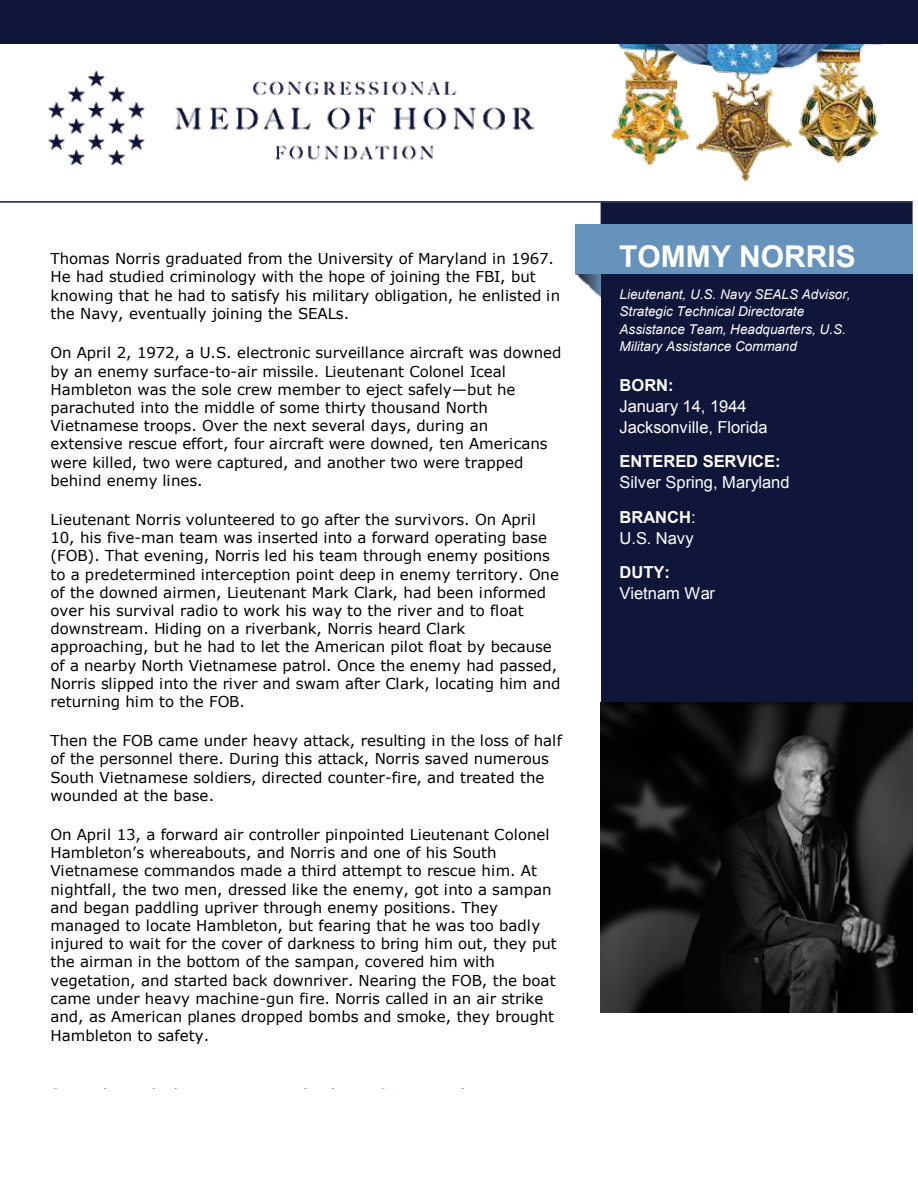
<style>
.page{position:relative;width:918px;height:1188px;background:#fff}
.page>*{position:absolute;margin:0;border:0;box-sizing:border-box;transform-origin:0 0}
.t1{font:700 30px "Arial";color:#fff}
.t2{font:16.5px/21px "Arial";color:#fff}
.t3{font:700 16.5px "Arial";color:#fff}
.t4{font:15px/18.3px "Verdana";color:#000}
.t5{font:italic 13.5px/17.2px "Arial";color:#fff}
.s1{font-weight:700}
</style>
<div class="page">
<img style="left:584px;top:44px;width:329px;height:180px">
<img style="left:49px;top:70px;width:485px;height:95px">
<img style="left:575px;top:274px;width:26px;height:23px">
<div style="left:575px;top:224px;width:338px;height:50px;background:#6593bc"></div>
<hr style="left:0;top:201px;width:913px;height:1px;background:#10163a">
<div style="left:601px;top:274px;width:312px;height:428px;background:#10163a"></div>
<img style="left:601px;top:702px;width:312px;height:311px">
<div style="left:0;top:0;width:918px;height:44px;background:#10163a"></div>
<p class="t4" style="left:51px;top:250px;width:505px">Thomas Norris graduated from the University of Maryland in 1967.</p>
<h1 class="t1" style="left:619px;top:237px;width:238px">TOMMY NORRIS</h1>
<p class="t4" style="left:51px;top:268px;width:511px">He had studied criminology with the hope of joining the FBI, but knowing that he had to satisfy his military obligation, he enlisted in the Navy, eventually joining the SEALs.</p>
<p class="t4" style="left:51px;top:344px;width:513px">On April 2, 1972, a U.S. electronic surveillance aircraft was downed by an enemy surface-to-air missile. Lieutenant Colonel Iceal Hambleton was the sole crew member to eject safely—but he parachuted into the middle of some thirty thousand North Vietnamese troops. Over the next several days, during an extensive rescue effort, four aircraft were downed, ten Americans were killed, two were captured, and another two were trapped behind enemy lines.</p>
<p class="t4" style="left:51px;top:510px;width:512px">Lieutenant Norris volunteered to go after the survivors. On April 10, his five-man team was inserted into a forward operating base (FOB). That evening, Norris led his team through enemy positions to a predetermined interception point deep in enemy territory. One of the downed airmen, Lieutenant Mark Clark, had been informed over his survival radio to work his way to the river and to float downstream. Hiding on a riverbank, Norris heard Clark approaching, but he had to let the American pilot float by because of a nearby North Vietnamese patrol. Once the enemy had passed, Norris slipped into the river and swam after Clark, locating him and returning him to the FOB.</p>
<p class="t4" style="left:51px;top:731px;width:513px">Then the FOB came under heavy attack, resulting in the loss of half of the personnel there. During this attack, Norris saved numerous South Vietnamese soldiers, directed counter-fire, and treated the wounded at the base.</p>
<p class="t4" style="left:51px;top:825px;width:508px">On April 13, a forward air controller pinpointed Lieutenant Colonel Hambleton’s whereabouts, and Norris and one of his South Vietnamese commandos made a third attempt to rescue him. At nightfall, the two men, dressed like the enemy, got into a sampan and began paddling upriver through enemy positions. They managed to locate Hambleton, but fearing that he was too badly injured to wait for the cover of darkness to bring him out, they put the airman in the bottom of the sampan, covered him with vegetation, and started back downriver. Nearing the FOB, the boat came under heavy machine-gun fire. Norris called in an air strike and, as American planes dropped bombs and smoke, they brought Hambleton to safety.</p>
<p class="t5" style="left:620px;top:286px;width:233px">Lieutenant, U.S. Navy SEALS Advisor, Strategic Technical Directorate Assistance Team, Headquarters, U.S.<br>Military Assistance Command</p>
<p class="t3" style="left:620px;top:374px;width:56px">BORN:</p>
<p class="t2" style="left:620px;top:396px;width:150px">January 14, 1944<br>Jacksonville, Florida</p>
<p class="t3" style="left:620px;top:451px;width:163px">ENTERED SERVICE:</p>
<p class="t2" style="left:620px;top:466px;width:172px;line-height:34.5px">Silver Spring, Maryland<br><span class="s1">BRANCH</span>:</p>
<p class="t2" style="left:620px;top:528px;width:76px">U.S. Navy</p>
<p class="t3" style="left:620px;top:562px;width:52px">DUTY:</p>
<p class="t2" style="left:620px;top:583px;width:97px">Vietnam War</p>
</div>
